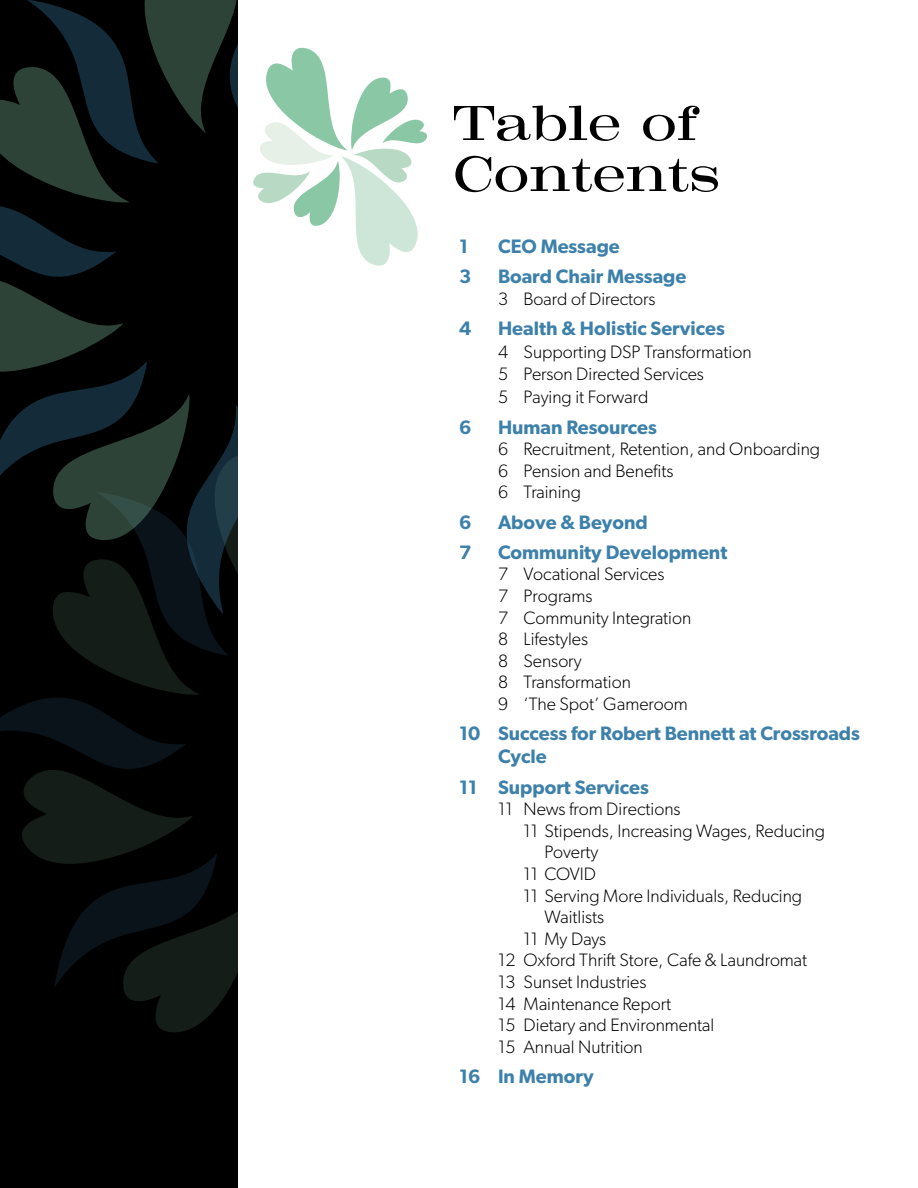
<style>
.page{position:relative;width:918px;height:1188px;background:#fff}
.page>*{position:absolute;margin:0;border:0;box-sizing:border-box;transform-origin:0 0}
.t1{font:51px/51px "Craw Mod URW";color:#000}
.t2{font:600 19.5px/23.4px "Gibson";color:#3d81ab}
.t3{font:300 18px/21.6px "Gibson";color:#000}
</style>
<div class="page">
<div style="left:0;top:0;width:238px;height:1188px;background:#000"></div>
<svg style="left:0;top:0;width:428px;height:1032px"></svg>
<h1 class="t1" style="left:453px;top:97px;width:269px">Table of<br>Contents</h1>
<p class="t2" style="left:459px;top:234px;width:11px">1</p>
<p class="t2" style="left:498px;top:234px;width:123px">CEO Message</p>
<p class="t2" style="left:459px;top:264px;width:14px">3</p>
<p class="t2" style="left:498px;top:264px;width:190px">Board Chair Message</p>
<p class="t3" style="left:498px;top:288px;width:159px">3 Board of Directors</p>
<p class="t2" style="left:459px;top:316px;width:14px">4</p>
<p class="t2" style="left:498px;top:316px;width:228px">Health &amp; Holistic Services</p>
<p class="t3" style="left:498px;top:341px;width:255px">4 Supporting DSP Transformation<br>5 Person Directed Services</p>
<p class="t3" style="left:498px;top:386px;width:152px">5 Paying it Forward</p>
<p class="t2" style="left:459px;top:415px;width:14px">6</p>
<p class="t2" style="left:498px;top:415px;width:160px">Human Resources</p>
<p class="t3" style="left:498px;top:438px;width:324px">6 Recruitment, Retention, and Onboarding<br>6 Pension and Benefits<br>6 Training</p>
<p class="t2" style="left:459px;top:510px;width:14px">6</p>
<p class="t2" style="left:498px;top:510px;width:151px">Above &amp; Beyond</p>
<p class="t2" style="left:459px;top:540px;width:14px">7</p>
<p class="t2" style="left:498px;top:540px;width:231px">Community Development</p>
<p class="t3" style="left:498px;top:563px;width:195px">7 Vocational Services<br>7 Programs<br>7 Community Integration<br>8 Lifestyles<br>8 Sensory<br>8 Transformation<br>9 ‘The Spot’ Gameroom</p>
<p class="t2" style="left:498px;top:721px;width:364px;text-indent:-39px">10 Success for Robert Bennett at Crossroads<br>Cycle</p>
<p class="t2" style="left:459px;top:775px;width:191px">11 Support Services</p>
<p class="t3" style="left:498px;top:798px;width:184px">11 News from Directions</p>
<p class="t3" style="left:524px;top:820px;width:303px">11 Stipends, Increasing Wages, Reducing</p>
<p class="t3" style="left:545px;top:841px;width:55px">Poverty</p>
<p class="t3" style="left:524px;top:863px;width:74px">11 COVID</p>
<p class="t3" style="left:524px;top:884px;width:280px">11 Serving More Individuals, Reducing</p>
<p class="t3" style="left:545px;top:906px;width:61px">Waitlists</p>
<p class="t3" style="left:524px;top:928px;width:84px">11 My Days</p>
<p class="t3" style="left:498px;top:949px;width:311px">12 Oxford Thrift Store, Cafe &amp; Laundromat</p>
<p class="t3" style="left:498px;top:971px;width:150px">13 Sunset Industries</p>
<p class="t3" style="left:498px;top:992px;width:175px">14 Maintenance Report</p>
<p class="t3" style="left:498px;top:1014px;width:218px">15 Dietary and Environmental</p>
<p class="t3" style="left:498px;top:1036px;width:146px">15 Annual Nutrition</p>
<p class="t2" style="left:459px;top:1064px;width:136px">16 In Memory</p>
</div>
